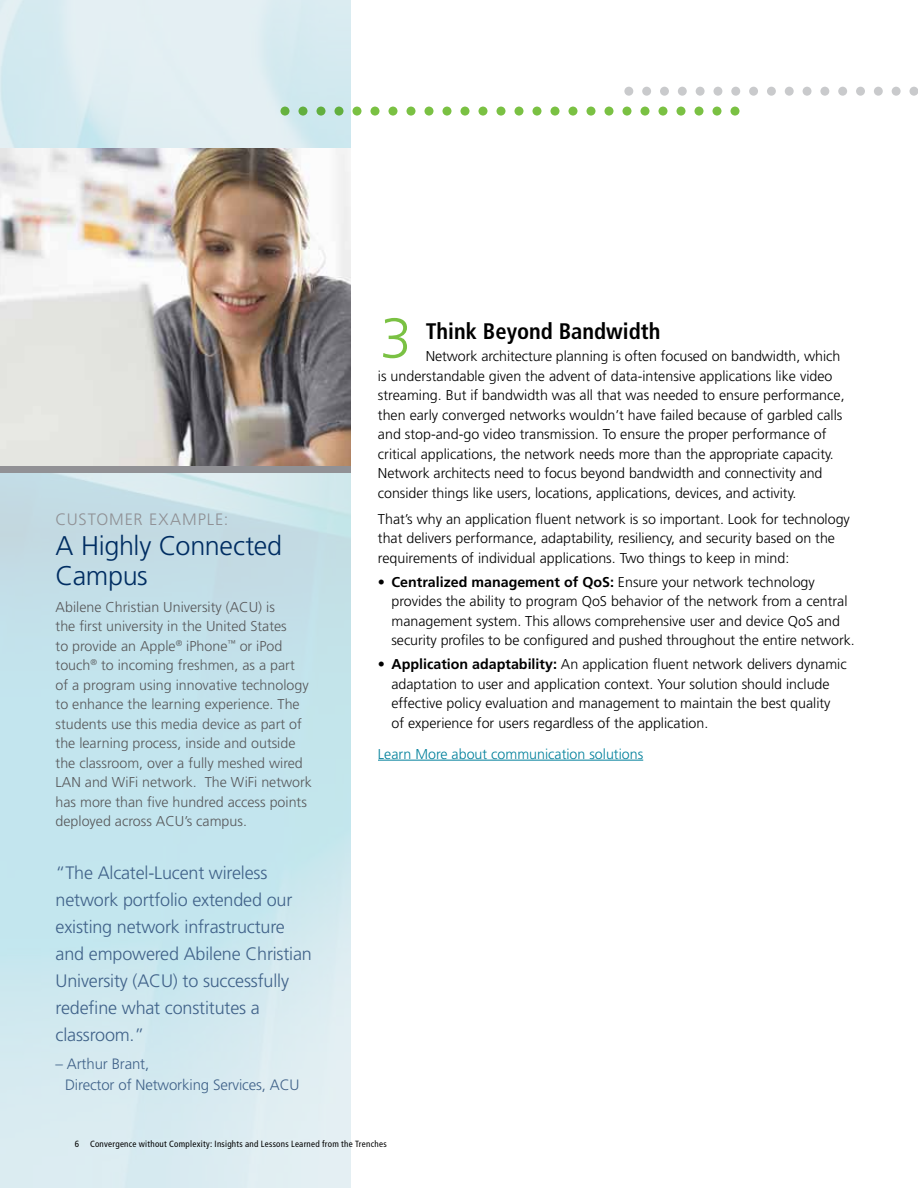
<style>
.page{position:relative;width:918px;height:1188px;background:#fff}
.page>*{position:absolute;margin:0;border:0;box-sizing:border-box;transform-origin:0 0}
.t1{font:300 56.7px "Frutiger LT Std";color:#7ac143}
.t2{font:300 27px/30px "Frutiger LT Std";letter-spacing:-.015em;color:#002d62}
.t3{font:700 condensed 22.5px "Frutiger LT Std";color:#000}
.t4{font:300 18px/27px "Frutiger LT Std";letter-spacing:-.01em;color:#406289}
.t5{font:300 16.5px "Frutiger LT Std";color:#919195}
.t6{font:300 15px/21px "Frutiger LT Std";letter-spacing:-.01em;color:#406289}
.t7{font:300 14.25px/19.5px "Frutiger LT Std";color:#000}
.t8{font:300 14.25px/19.5px "Frutiger LT Std";color:#58595b}
.t9{font:300 14.25px "Frutiger LT Std";color:#00809b}
.t10{font:condensed 9px "Frutiger LT Std";letter-spacing:.03em;color:#000}
.s1{font-weight:700}
</style>
<div class="page">
<div style="left:624px;top:87px;width:9px;height:9px;background:#c9cacc;border-radius:50%"></div>
<div style="left:642px;top:87px;width:9px;height:9px;background:#c9cacc;border-radius:50%"></div>
<div style="left:660px;top:87px;width:9px;height:9px;background:#c9cacc;border-radius:50%"></div>
<div style="left:678px;top:87px;width:9px;height:9px;background:#c9cacc;border-radius:50%"></div>
<div style="left:696px;top:87px;width:9px;height:9px;background:#c9cacc;border-radius:50%"></div>
<div style="left:713px;top:87px;width:9px;height:9px;background:#c9cacc;border-radius:50%"></div>
<div style="left:731px;top:87px;width:9px;height:9px;background:#c9cacc;border-radius:50%"></div>
<div style="left:749px;top:87px;width:9px;height:9px;background:#c9cacc;border-radius:50%"></div>
<div style="left:767px;top:87px;width:9px;height:9px;background:#c9cacc;border-radius:50%"></div>
<div style="left:785px;top:87px;width:9px;height:9px;background:#c9cacc;border-radius:50%"></div>
<div style="left:803px;top:87px;width:9px;height:9px;background:#c9cacc;border-radius:50%"></div>
<div style="left:820px;top:87px;width:9px;height:9px;background:#c9cacc;border-radius:50%"></div>
<div style="left:838px;top:87px;width:9px;height:9px;background:#c9cacc;border-radius:50%"></div>
<div style="left:856px;top:87px;width:9px;height:9px;background:#c9cacc;border-radius:50%"></div>
<div style="left:874px;top:87px;width:9px;height:9px;background:#c9cacc;border-radius:50%"></div>
<div style="left:892px;top:87px;width:9px;height:9px;background:#c9cacc;border-radius:50%"></div>
<div style="left:910px;top:87px;width:8px;height:9px;background:#c9cacc;border-radius:50%"></div>
<hr style="left:378px;top:760px;width:265px;height:1px;background:#00809b">
<img style="left:0;top:148px;width:351px;height:318px">
<div style="left:406px;top:107px;width:9px;height:9px;background:#7ac143;border-radius:50%"></div>
<div style="left:424px;top:107px;width:9px;height:9px;background:#7ac143;border-radius:50%"></div>
<div style="left:442px;top:107px;width:9px;height:9px;background:#7ac143;border-radius:50%"></div>
<div style="left:460px;top:107px;width:9px;height:9px;background:#7ac143;border-radius:50%"></div>
<div style="left:478px;top:107px;width:9px;height:9px;background:#7ac143;border-radius:50%"></div>
<div style="left:496px;top:107px;width:9px;height:9px;background:#7ac143;border-radius:50%"></div>
<div style="left:514px;top:107px;width:9px;height:9px;background:#7ac143;border-radius:50%"></div>
<div style="left:532px;top:107px;width:9px;height:9px;background:#7ac143;border-radius:50%"></div>
<div style="left:550px;top:107px;width:9px;height:9px;background:#7ac143;border-radius:50%"></div>
<div style="left:568px;top:107px;width:9px;height:9px;background:#7ac143;border-radius:50%"></div>
<div style="left:586px;top:107px;width:9px;height:9px;background:#7ac143;border-radius:50%"></div>
<div style="left:604px;top:107px;width:9px;height:9px;background:#7ac143;border-radius:50%"></div>
<div style="left:622px;top:107px;width:9px;height:9px;background:#7ac143;border-radius:50%"></div>
<div style="left:640px;top:107px;width:9px;height:9px;background:#7ac143;border-radius:50%"></div>
<div style="left:658px;top:107px;width:9px;height:9px;background:#7ac143;border-radius:50%"></div>
<div style="left:676px;top:107px;width:9px;height:9px;background:#7ac143;border-radius:50%"></div>
<div style="left:694px;top:107px;width:9px;height:9px;background:#7ac143;border-radius:50%"></div>
<div style="left:712px;top:107px;width:9px;height:9px;background:#7ac143;border-radius:50%"></div>
<div style="left:730px;top:107px;width:9px;height:9px;background:#7ac143;border-radius:50%"></div>
<svg style="left:280px;top:107px;width:9px;height:9px"></svg>
<svg style="left:298px;top:107px;width:9px;height:9px"></svg>
<svg style="left:316px;top:107px;width:9px;height:9px"></svg>
<svg style="left:334px;top:107px;width:9px;height:9px"></svg>
<div style="left:352px;top:107px;width:9px;height:9px;background:#7ac143;border-radius:50%"></div>
<div style="left:370px;top:107px;width:9px;height:9px;background:#7ac143;border-radius:50%"></div>
<div style="left:388px;top:107px;width:9px;height:9px;background:#7ac143;border-radius:50%"></div>
<div style="left:0;top:466px;width:351px;height:6px;background:#919195"></div>
<p class="t5" style="left:56px;top:510px;width:23px">Customer</p>
<p class="t5" style="left:149px;top:510px;width:33px">Example</p>
<p class="t5" style="left:224px;top:510px;width:6px">:</p>
<h2 class="t2" style="left:56px;top:531px;width:228px">A Highly Connected<br>Campus</h2>
<p class="t8" style="left:56px;top:597px;width:258px">Abilene Christian University (ACU) is<br>the first university in the United States<br>to provide an Apple<sup>®</sup> iPhone<sup>™</sup> or iPod touch<sup>®</sup> to incoming freshmen, as a part<br>of a program using innovative technology to enhance the learning experience. The students use this media device as part of the learning process, inside and outside the classroom, over a fully meshed wired LAN and WiFi network. The WiFi network has more than five hundred access points deployed across ACU’s campus.</p>
<p class="t4" style="left:56px;top:860px;width:258px">“The Alcatel-Lucent wireless network portfolio extended our existing network infrastructure and empowered Abilene Christian<br>University (ACU) to successfully redefine what constitutes a classroom.”</p>
<p class="t6" style="left:65px;top:1054px;width:236px;text-indent:-10px">– Arthur Brant,<br>Director of Networking Services, ACU</p>
<h1 class="t1" style="left:380px;top:306px;width:33px">3</h1>
<h3 class="t3" style="left:426px;top:318px;width:236px">Think Beyond Bandwidth</h3>
<p class="t7" style="left:378px;top:347px;width:468px;text-indent:48px">Network architecture planning is often focused on bandwidth, which is understandable given the advent of data-intensive applications like video streaming. But if bandwidth was all that was needed to ensure performance, then early converged networks wouldn’t have failed because of garbled calls and stop-and-go video transmission. To ensure the proper performance of critical applications, the network needs more than the appropriate capacity.<br>Network architects need to focus beyond bandwidth and connectivity and consider things like users, locations, applications, devices, and activity.</p>
<p class="t7" style="left:378px;top:509px;width:473px">That’s why an application fluent network is so important. Look for technology that delivers performance, adaptability, resiliency, and security based on the requirements of individual applications. Two things to keep in mind:</p>
<p class="t7" style="left:391px;top:572px;width:465px;text-indent:-13px">• <span class="s1">Centralized management of QoS:</span> Ensure your network technology provides the ability to program QoS behavior of the network from a central management system. This allows comprehensive user and device QoS and security profiles to be configured and pushed throughout the entire network.</p>
<p class="t7" style="left:391px;top:655px;width:457px;text-indent:-13px">• <span class="s1">Application adaptability:</span> An application fluent network delivers dynamic adaptation to user and application context. Your solution should include effective policy evaluation and management to maintain the best quality of experience for users regardless of the application.</p>
<p class="t9" style="left:378px;top:746px;width:267px">Learn More about communication solutions</p>
<p class="t10" style="left:75px;top:1139px;width:313px">6 Convergence without Complexity: Insights and Lessons Learned from the Trenches</p>
</div>
